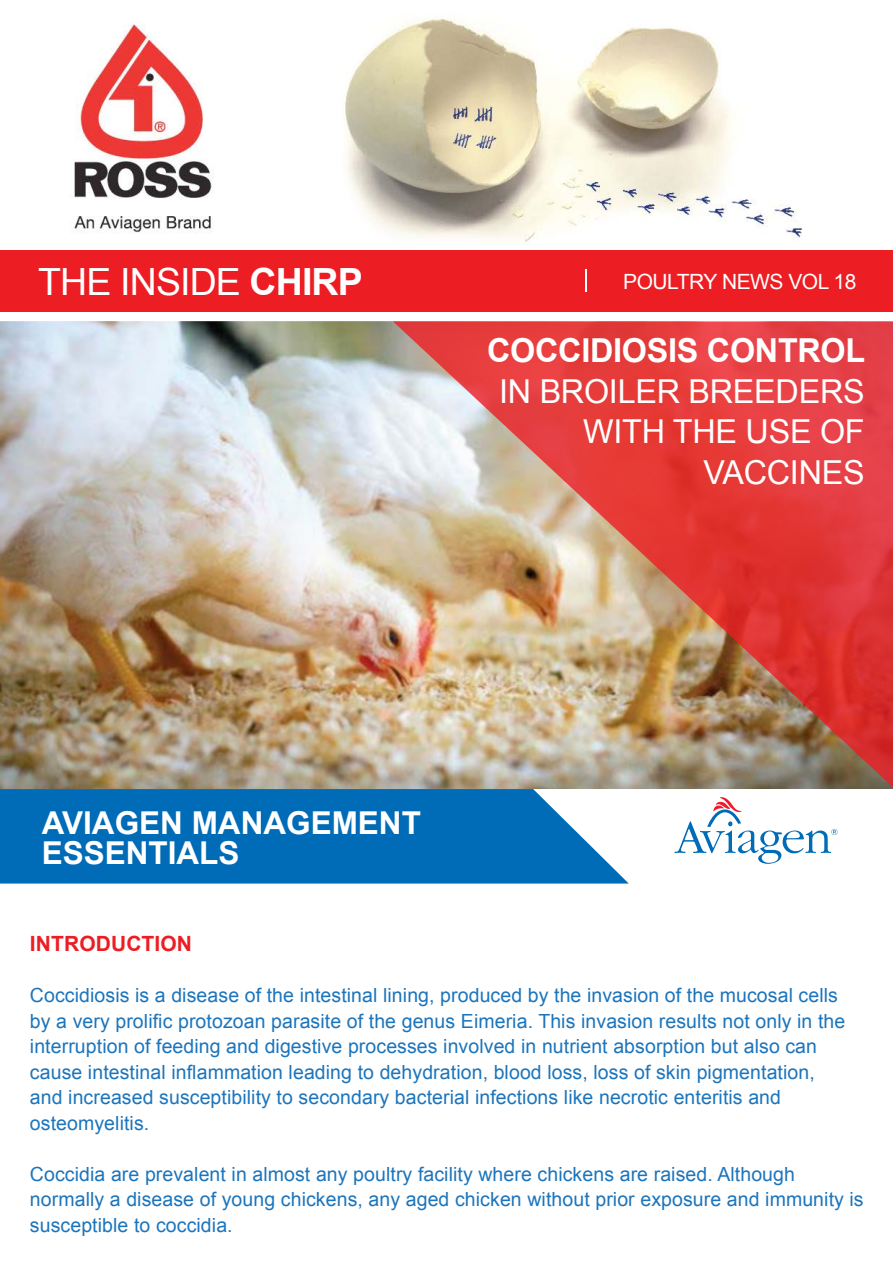
<style>
.page{position:relative;width:893px;height:1263px;background:#fff}
.page>*{position:absolute;margin:0;border:0;box-sizing:border-box;transform-origin:0 0}
.t1{font:37.5px "Arial";letter-spacing:-.025em;color:#fff}
.t2{font:33px/40.5px "Arial";letter-spacing:-.01em;color:#fff;text-align:right}
.t3{font:700 33px "Arial";letter-spacing:-.01em;color:#fff}
.t4{font:700 31.5px/30px "Arial";color:#fff}
.t5{font:21px "Arial";letter-spacing:-.025em;color:#fff}
.t6{font:700 21px "Arial";letter-spacing:.005em;color:#ed1d24}
.t7{font:19.5px/25.5px "Arial";letter-spacing:.005em;color:#1c75bc}
.s1{font-weight:700}
</style>
<div class="page">
<img style="left:0;top:18px;width:893px;height:233px">
<div style="left:0;top:251px;width:893px;height:61px;background:#ed1d24"></div>
<img style="left:0;top:321px;width:893px;height:468px">
<svg style="left:586px;top:269px;width:1px;height:23px"></svg>
<img style="left:393px;top:321px;width:500px;height:467px">
<svg style="left:674px;top:797px;width:163px;height:67px"></svg>
<svg style="left:0;top:789px;width:628px;height:94px;background:#1376bb"></svg>
<h1 class="t1" style="left:38px;top:257px;width:326px">THE INSIDE <span class="s1">CHIRP</span></h1>
<p class="t5" style="left:623px;top:267px;width:235px">POULTRY NEWS VOL 18</p>
<h2 class="t3" style="left:487px;top:329px;width:380px">COCCIDIOSIS CONTROL</h2>
<h2 class="t2" style="left:499px;top:371px;width:367px">IN BROILER BREEDERS<br>WITH THE USE OF<br>VACCINES</h2>
<h3 class="t4" style="left:42px;top:809px;width:381px">AVIAGEN MANAGEMENT<br>ESSENTIALS</h3>
<p class="t6" style="left:30px;top:930px;width:164px">INTRODUCTION</p>
<p class="t7" style="left:30px;top:983px;width:817px">Coccidiosis is a disease of the intestinal lining, produced by the invasion of the mucosal cells by a very prolific protozoan parasite of the genus Eimeria. This invasion results not only in the interruption of feeding and digestive processes involved in nutrient absorption but also can cause intestinal inflammation leading to dehydration, blood loss, loss of skin pigmentation, and increased susceptibility to secondary bacterial infections like necrotic enteritis and osteomyelitis.</p>
<p class="t7" style="left:30px;top:1161px;width:835px">Coccidia are prevalent in almost any poultry facility where chickens are raised. Although normally a disease of young chickens, any aged chicken without prior exposure and immunity is susceptible to coccidia.</p>
</div>
